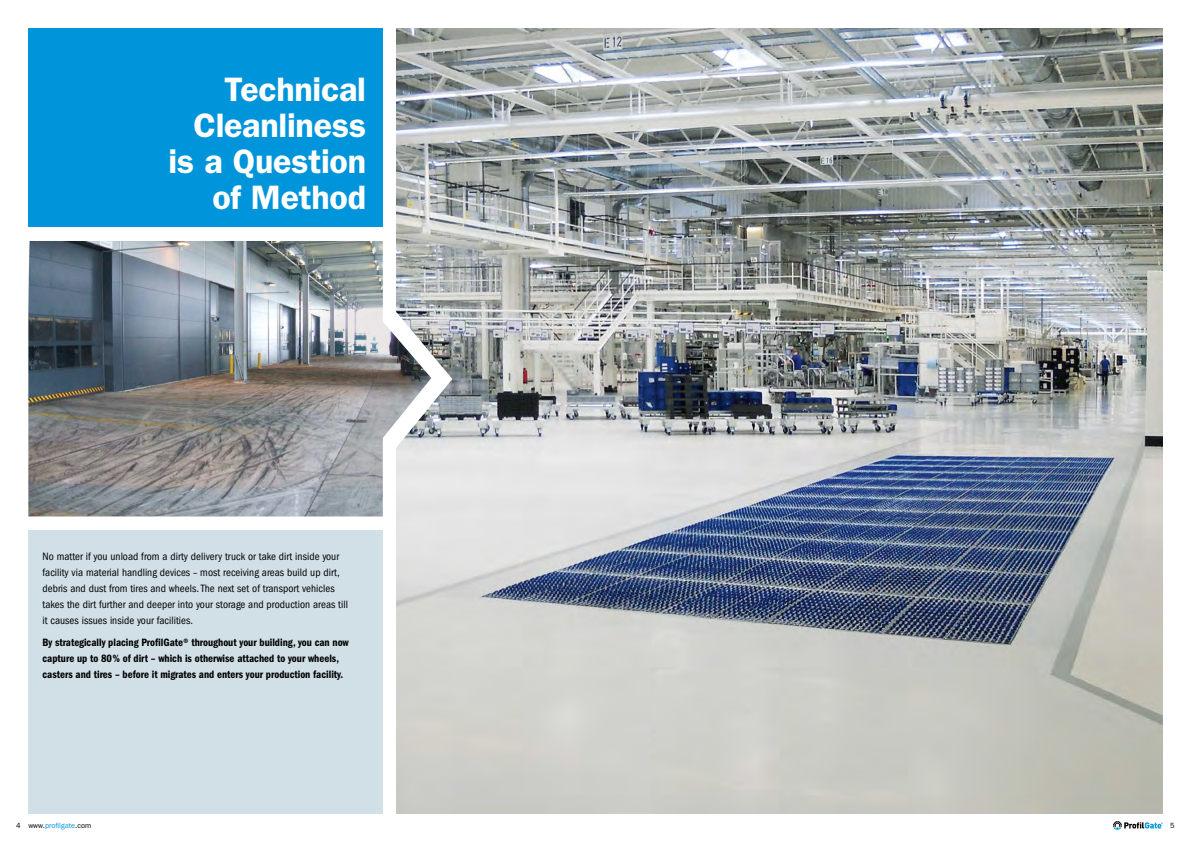
<style>
.page{position:relative;width:1191px;height:842px;background:#fff}
.page>*{position:absolute;margin:0;border:0;box-sizing:border-box;transform-origin:0 0}
.t1{font:600 34px/36px "ITC Franklin Gothic Std";letter-spacing:-.01em;color:#fff;text-align:right}
.t2{font:condensed 11px/16px "ITC Franklin Gothic Std";letter-spacing:.005em;color:#000}
.t3{font:11px/16px "ITC Franklin Gothic Std Dm Cd";color:#000}
.t4{font:7.5px "ITC Franklin Gothic Std";color:#0095da}
.t5{font:7.5px "ITC Franklin Gothic Std";color:#000}
.s1{color:#000}
</style>
<div class="page">
<svg style="left:1113px;top:821px;width:49px;height:9px"></svg>
<img style="left:397px;top:28px;width:765px;height:786px">
<div style="left:28px;top:28px;width:355px;height:199px;background:#0095da"></div>
<div style="left:28px;top:530px;width:355px;height:284px;background:#d1dfe7"></div>
<svg style="left:431px;top:281px;width:30px;height:198px;background:#b8bbbd"></svg>
<img style="left:28px;top:241px;width:403px;height:275px">
<h1 class="t1" style="left:168px;top:72px;width:199px">Technical<br>Cleanliness is a Question of Method</h1>
<p class="t2" style="left:43px;top:548px;width:307px">No matter if you unload from a dirty delivery truck or take dirt inside your facility via material handling devices – most receiving areas build up dirt, debris and dust from tires and wheels. The next set of transport vehicles takes the dirt further and deeper into your storage and production areas till it causes issues inside your facilities.</p>
<p class="t3" style="left:43px;top:634px;width:308px">By strategically placing ProfilGate® throughout your building, you can now capture up to 80% of dirt – which is otherwise attached to your wheels, casters and tires – before it migrates and enters your production facility.</p>
<p class="t4" style="left:16px;top:821px;width:77px"><span class="s1">4 www.</span>profilgate<span class="s1">.com</span></p>
<p class="t5" style="left:1170px;top:821px;width:6px">5</p>
</div>
